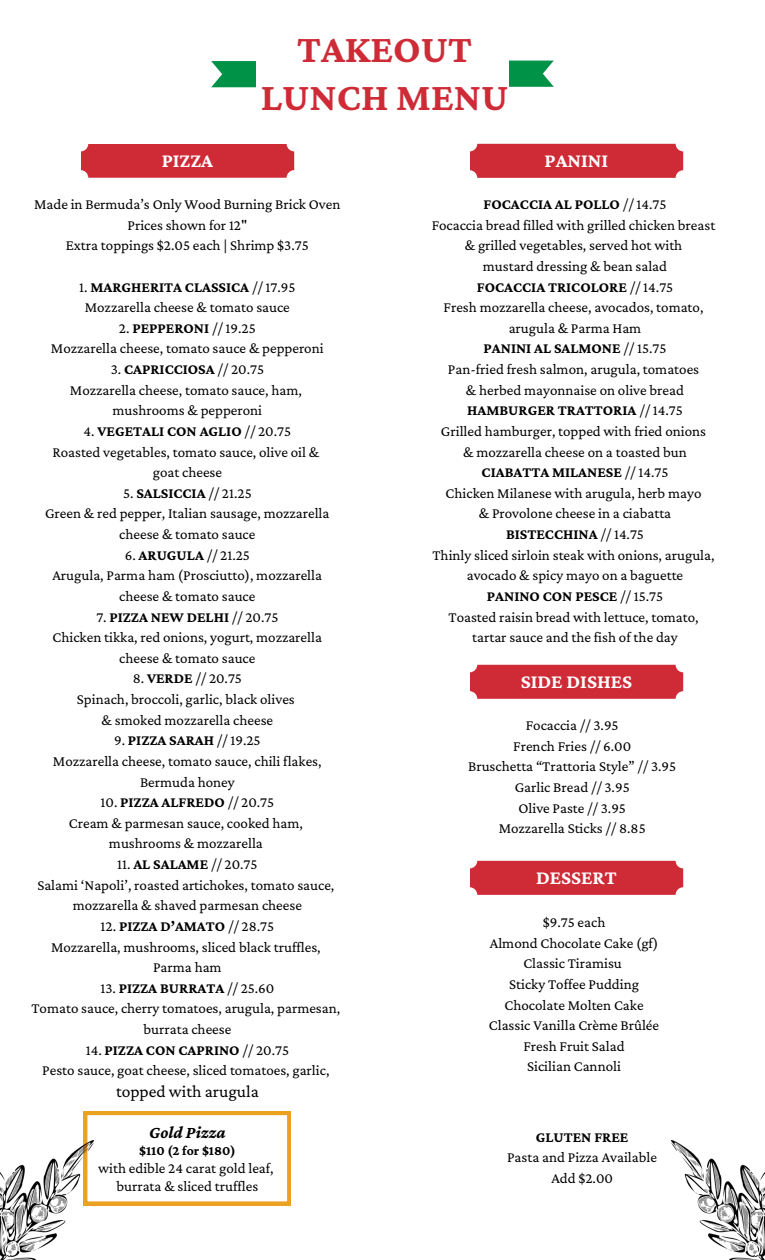
<style>
.page{position:relative;width:765px;height:1260px;background:#fff}
.page>*{position:absolute;margin:0;border:0;box-sizing:border-box;transform-origin:0 0}
.t1{font:700 40px/47.8px "Crimson Pro";color:#ce2b37;text-align:center}
.t2{font:700 20px "Crimson Pro";color:#fff}
.t3{font:17.5px "Crimson Pro";color:#000}
.t4{font:italic 700 17.5px "Crimson Pro";color:#000}
.t5{font:15px/20.6px "Crimson Pro";color:#000;text-align:center}
.t6{font:700 15px "Crimson Pro";color:#000}
.t7{font:700 13.75px "Crimson Pro";color:#000}
.s1{font-weight:700}
</style>
<div class="page">
<svg style="left:84px;top:1111px;width:207px;height:94px"></svg>
<img style="left:0;top:1141px;width:93px;height:119px">
<div style="left:81px;top:144px;width:213px;height:34px;background:#ce2b37;border-radius:8px"></div>
<svg style="left:211px;top:61px;width:44px;height:26px"></svg>
<svg style="left:509px;top:61px;width:45px;height:26px"></svg>
<div style="left:470px;top:144px;width:213px;height:34px;background:#ce2b37;border-radius:8px"></div>
<div style="left:470px;top:665px;width:213px;height:34px;background:#ce2b37;border-radius:8px"></div>
<div style="left:470px;top:861px;width:213px;height:34px;background:#ce2b37;border-radius:8px"></div>
<img style="left:671px;top:1141px;width:94px;height:119px">
<h2 class="t2" style="left:162px;top:149px;width:53px">PIZZA</h2>
<h1 class="t1" style="left:261px;top:25px;width:249px">TAKEOUT<br>LUNCH MENU</h1>
<h2 class="t2" style="left:545px;top:149px;width:65px">PANINI</h2>
<p class="t5" style="left:34px;top:194px;width:308px">Made in Bermuda’s Only Wood Burning Brick Oven<br>Prices shown for 12"<br>Extra toppings $2.05 each | Shrimp $3.75</p>
<p class="t5" style="left:79px;top:276px;width:218px">1. <span class="s1">MARGHERITA CLASSICA</span> // 17.95<br>Mozzarella cheese &amp; tomato sauce</p>
<p class="t5" style="left:51px;top:317px;width:274px">2. <span class="s1">PEPPERONI</span> // 19.25<br>Mozzarella cheese, tomato sauce &amp; pepperoni</p>
<p class="t5" style="left:70px;top:359px;width:233px">3. <span class="s1">CAPRICCIOSA</span> // 20.75<br>Mozzarella cheese, tomato sauce, ham, mushrooms &amp; pepperoni</p>
<p class="t5" style="left:52px;top:421px;width:268px">4. <span class="s1">VEGETALI CON AGLIO</span> // 20.75<br>Roasted vegetables, tomato sauce, olive oil &amp; goat cheese</p>
<p class="t5" style="left:45px;top:482px;width:286px">5. <span class="s1">SALSICCIA</span> // 21.25<br>Green &amp; red pepper, Italian sausage, mozzarella cheese &amp; tomato sauce</p>
<p class="t5" style="left:52px;top:544px;width:271px">6. <span class="s1">ARUGULA</span> // 21.25<br>Arugula, Parma ham (Prosciutto), mozzarella cheese &amp; tomato sauce</p>
<p class="t5" style="left:53px;top:606px;width:271px">7. <span class="s1">PIZZA NEW DELHI</span> // 20.75<br>Chicken tikka, red onions, yogurt, mozzarella cheese &amp; tomato sauce</p>
<p class="t5" style="left:77px;top:668px;width:219px">8. <span class="s1">VERDE</span> // 20.75<br>Spinach, broccoli, garlic, black olives &amp; smoked mozzarella cheese</p>
<p class="t5" style="left:53px;top:730px;width:270px">9. <span class="s1">PIZZA SARAH</span> // 19.25<br>Mozzarella cheese, tomato sauce, chili flakes,<br>Bermuda honey</p>
<p class="t5" style="left:69px;top:792px;width:235px">10. <span class="s1">PIZZA ALFREDO</span> // 20.75<br>Cream &amp; parmesan sauce, cooked ham, mushrooms &amp; mozzarella</p>
<p class="t5" style="left:37px;top:854px;width:298px">11. <span class="s1">AL SALAME</span> // 20.75<br>Salami ‘Napoli’, roasted artichokes, tomato sauce, mozzarella &amp; shaved parmesan cheese</p>
<p class="t5" style="left:51px;top:916px;width:271px">12. <span class="s1">PIZZA D’AMATO</span> // 28.75<br>Mozzarella, mushrooms, sliced black truffles,<br>Parma ham</p>
<p class="t5" style="left:31px;top:977px;width:310px">13. <span class="s1">PIZZA BURRATA</span> // 25.60<br>Tomato sauce, cherry tomatoes, arugula, parmesan, burrata cheese</p>
<p class="t5" style="left:42px;top:1039px;width:289px">14. <span class="s1">PIZZA CON CAPRINO</span> // 20.75<br>Pesto sauce, goat cheese, sliced tomatoes, garlic,</p>
<p class="t3" style="left:116px;top:1081px;width:144px">topped with arugula</p>
<p class="t4" style="left:149px;top:1122px;width:78px">Gold Pizza</p>
<p class="t7" style="left:139px;top:1143px;width:98px">$110 (2 for $180)</p>
<p class="t5" style="left:98px;top:1159px;width:177px;line-height:17.8px">with edible 24 carat gold leaf, burrata &amp; sliced truffles</p>
<p class="t5" style="left:432px;top:194px;width:285px"><span class="s1">FOCACCIA AL POLLO</span> // 14.75<br>Focaccia bread filled with grilled chicken breast &amp; grilled vegetables, served hot with<br>mustard dressing &amp; bean salad<br><span class="s1">FOCACCIA TRICOLORE</span> // 14.75<br>Fresh mozzarella cheese, avocados, tomato, arugula &amp; Parma Ham<br><span class="s1">PANINI AL SALMONE</span> // 15.75<br>Pan-fried fresh salmon, arugula, tomatoes<br>&amp; herbed mayonnaise on olive bread <span class="s1">HAMBURGER TRATTORIA</span> // 14.75<br>Grilled hamburger, topped with fried onions<br>&amp; mozzarella cheese on a toasted bun <span class="s1">CIABATTA MILANESE</span> // 14.75<br>Chicken Milanese with arugula, herb mayo<br>&amp; Provolone cheese in a ciabatta <span class="s1">BISTECCHINA</span> // 14.75<br>Thinly sliced sirloin steak with onions, arugula, avocado &amp; spicy mayo on a baguette<br><span class="s1">PANINO CON PESCE</span> // 15.75<br>Toasted raisin bread with lettuce, tomato, tartar sauce and the fish of the day</p>
<h2 class="t2" style="left:521px;top:670px;width:113px">SIDE DISHES</h2>
<p class="t5" style="left:468px;top:715px;width:210px">Focaccia // 3.95<br>French Fries // 6.00<br>Bruschetta “Trattoria Style” // 3.95<br>Garlic Bread // 3.95<br>Olive Paste // 3.95<br>Mozzarella Sticks // 8.85</p>
<h2 class="t2" style="left:536px;top:866px;width:82px">DESSERT</h2>
<p class="t5" style="left:489px;top:912px;width:172px">$9.75 each<br>Almond Chocolate Cake (gf)<br>Classic Tiramisu<br>Sticky Toffee Pudding<br>Chocolate Molten Cake<br>Classic Vanilla Crème Brûlée<br>Fresh Fruit Salad<br>Sicilian Cannoli</p>
<p class="t6" style="left:536px;top:1128px;width:94px">GLUTEN FREE</p>
<p class="t5" style="left:507px;top:1147px;width:151px">Pasta and Pizza Available<br>Add $2.00</p>
</div>
